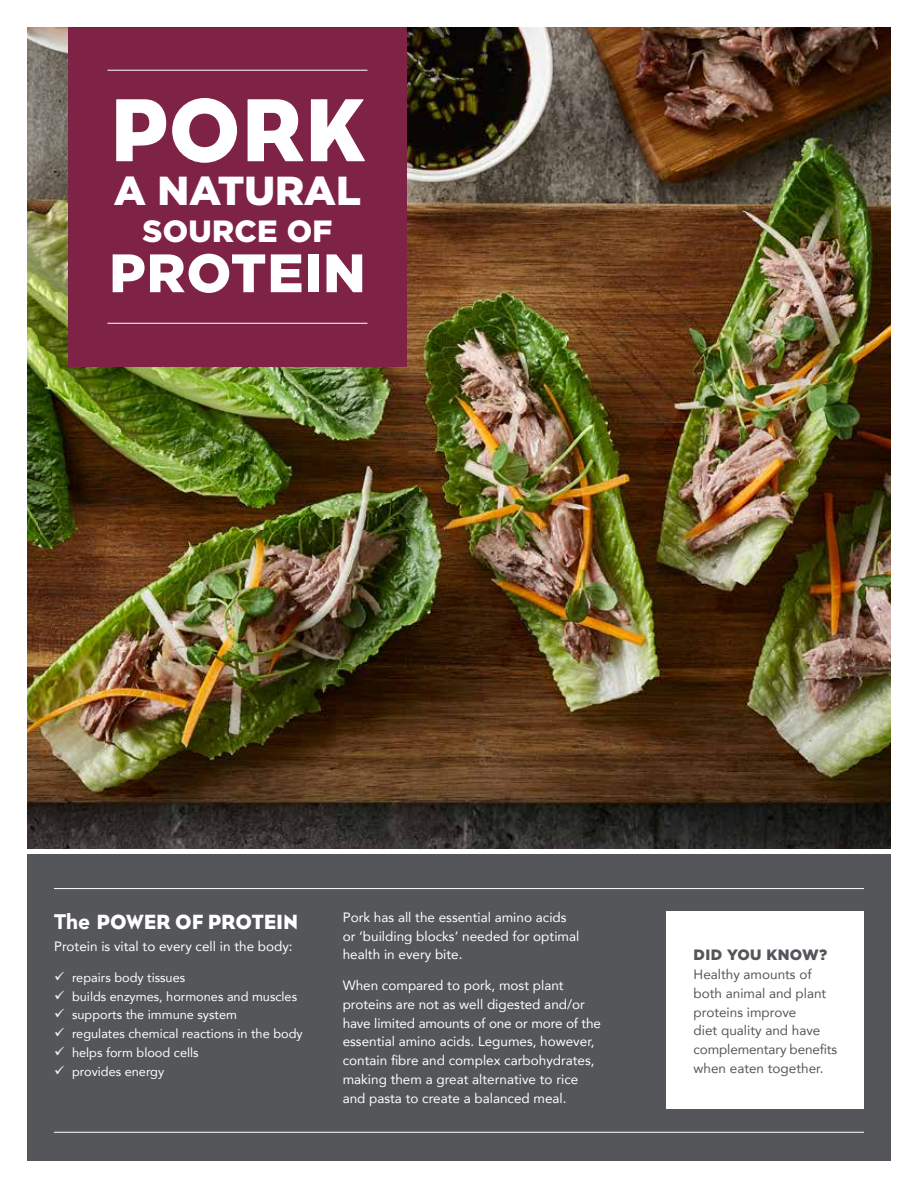
<style>
.page{position:relative;width:918px;height:1188px;background:#fff}
.page>*{position:absolute;margin:0;border:0;box-sizing:border-box;transform-origin:0 0}
.t1{font:91.35px "Bureau Eagle";color:#fff}
.t2{font:900 54px "Gotham";letter-spacing:.02em;color:#fff}
.t3{font:900 40.5px "Gotham";color:#fff}
.t4{font:900 30.75px "Gotham";letter-spacing:.01em;color:#fff}
.t5{font:21px "Bureau Eagle";color:#fff}
.t6{font:900 15px "Gotham";letter-spacing:.025em;color:#54565a}
.t7{font:13.5px/18.8px "Avenir";color:#fff}
.t8{font:13.5px/18.8px "Avenir";color:#54565a}
.t9{font:12.75px "Avenir";color:#fff}
.s1{font-family:"Avenir";font-weight:900}
</style>
<div class="page">
<img style="left:27px;top:27px;width:864px;height:822px">
<div style="left:68px;top:27px;width:339px;height:339px;background:#7f2346"></div>
<hr style="left:108px;top:323px;width:259px;height:1px;background:#fff">
<hr style="left:108px;top:70px;width:259px;height:1px;background:#fff">
<div style="left:27px;top:854px;width:864px;height:307px;background:#54565a"></div>
<div style="left:667px;top:912px;width:197px;height:197px;background:#fff"></div>
<hr style="left:54px;top:888px;width:810px;height:1px;background:#fff">
<hr style="left:54px;top:1132px;width:810px;height:1px;background:#fff">
<h1 class="t1" style="left:109px;top:78px;width:258px">PORK</h1>
<h3 class="t3" style="left:114px;top:167px;width:248px">A NATURAL</h3>
<h3 class="t4" style="left:142px;top:213px;width:192px">SOURCE OF</h3>
<h2 class="t2" style="left:109px;top:242px;width:258px">PROTEIN</h2>
<h3 class="t5" style="left:54px;top:910px;width:246px"><span class="s1">The</span> POWER OF PROTEIN</h3>
<p class="t7" style="left:54px;top:937px;width:240px">Protein is vital to every cell in the body:</p>
<p class="t9" style="left:54px;top:967px;width:133px">✓ repairs body tissues</p>
<p class="t9" style="left:54px;top:986px;width:245px">✓ builds enzymes, hormones and muscles</p>
<p class="t9" style="left:54px;top:1005px;width:184px">✓ supports the immune system</p>
<p class="t9" style="left:54px;top:1023px;width:250px">✓ regulates chemical reactions in the body</p>
<p class="t9" style="left:54px;top:1042px;width:146px">✓ helps form blood cells</p>
<p class="t9" style="left:54px;top:1061px;width:112px">✓ provides energy</p>
<p class="t7" style="left:343px;top:907px;width:238px">Pork has all the essential amino acids or ‘building blocks’ needed for optimal health in every bite.</p>
<p class="t7" style="left:343px;top:976px;width:260px">When compared to pork, most plant proteins are not as well digested and/or have limited amounts of one or more of the essential amino acids. Legumes, however, contain fibre and complex carbohydrates, making them a great alternative to rice and pasta to create a balanced meal.</p>
<p class="t6" style="left:694px;top:946px;width:135px">DID YOU KNOW?</p>
<p class="t8" style="left:694px;top:965px;width:145px">Healthy amounts of both animal and plant proteins improve<br>diet quality and have complementary benefits when eaten together.</p>
</div>
